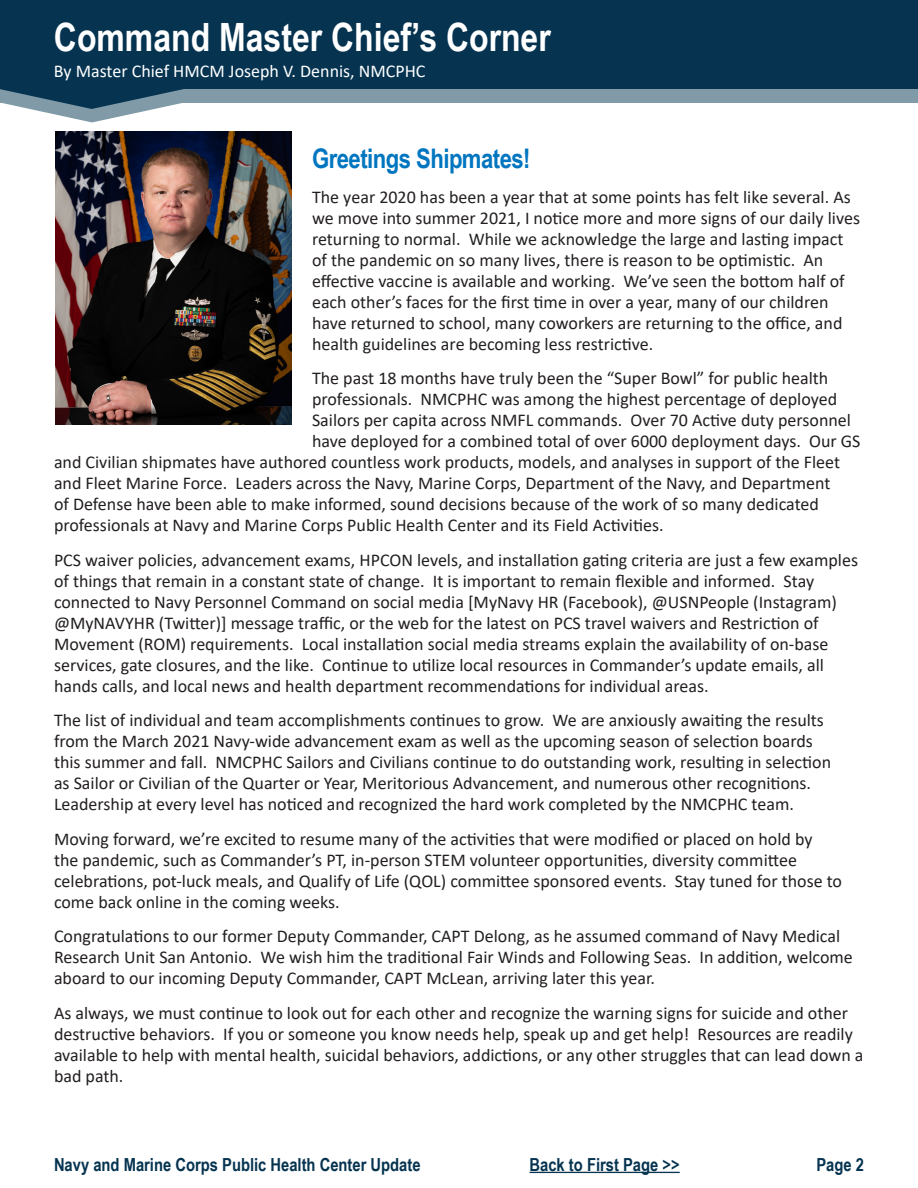
<style>
.page{position:relative;width:918px;height:1188px;background:#fff}
.page>*{position:absolute;margin:0;border:0;box-sizing:border-box;transform-origin:0 0}
.t1{font:700 39px "Arial Narrow";color:#fff}
.t2{font:700 27px "Arial Narrow";letter-spacing:-.02em;color:#0076c0}
.t3{font:18px/21px "Calibri";color:#231f20}
.t4{font:700 18px "Arial Narrow";color:#053350}
.t5{font:18px "Calibri";color:#fff}
</style>
<div class="page">
<hr style="left:530px;top:1172px;width:150px;height:1px;background:#053350">
<div style="left:0;top:12px;width:918px;height:91px;background:#809aa8"></div>
<div style="left:0;top:0;width:918px;height:89px;background:#053350"></div>
<svg style="left:0;top:89px;width:184px;height:33px"></svg>
<img style="left:56px;top:131px;width:236px;height:293px">
<h1 class="t1" style="left:54px;top:8px;width:498px">Command Master Chief’s Corner</h1>
<p class="t5" style="left:54px;top:58px;width:373px">By Master Chief HMCM Joseph V. Dennis, NMCPHC</p>
<p class="t2" style="left:312px;top:138px;width:220px">Greetings Shipmates!</p>
<p class="t3" style="left:312px;top:186px;width:550px">The year 2020 has been a year that at some points has felt like several. As we move into summer 2021, I notice more and more signs of our daily lives returning to normal. While we acknowledge the large and lasting impact of the pandemic on so many lives, there is reason to be optimistic. An effective vaccine is available and working. We’ve seen the bottom half of each other’s faces for the first time in over a year, many of our children have returned to school, many coworkers are returning to the office, and health guidelines are becoming less restrictive.</p>
<p class="t3" style="left:312px;top:367px;width:518px">The past 18 months have truly been the “Super Bowl” for public health</p>
<p class="t3" style="left:312px;top:388px;width:527px">professionals. NMCPHC was among the highest percentage of deployed</p>
<p class="t3" style="left:312px;top:409px;width:541px">Sailors per capita across NMFL commands. Over 70 Active duty personnel</p>
<p class="t3" style="left:312px;top:430px;width:550px">have deployed for a combined total of over 6000 deployment days. Our GS</p>
<p class="t3" style="left:54px;top:451px;width:788px">and Civilian shipmates have authored countless work products, models, and analyses in support of the Fleet</p>
<p class="t3" style="left:54px;top:472px;width:778px">and Fleet Marine Force. Leaders across the Navy, Marine Corps, Department of the Navy, and Department</p>
<p class="t3" style="left:54px;top:493px;width:766px">of Defense have been able to make informed, sound decisions because of the work of so many dedicated</p>
<p class="t3" style="left:54px;top:514px;width:611px">professionals at Navy and Marine Corps Public Health Center and its Field Activities.</p>
<p class="t3" style="left:54px;top:549px;width:806px">PCS waiver policies, advancement exams, HPCON levels, and installation gating criteria are just a few examples of things that remain in a constant state of change. It is important to remain flexible and informed. Stay connected to Navy Personnel Command on social media [MyNavy HR (Facebook), @USNPeople (Instagram) @MyNAVYHR (Twitter)] message traffic, or the web for the latest on PCS travel waivers and Restriction of Movement (ROM) requirements. Local installation social media streams explain the availability of on-base services, gate closures, and the like. Continue to utilize local resources in Commander’s update emails, all hands calls, and local news and health department recommendations for individual areas.</p>
<p class="t3" style="left:54px;top:709px;width:779px">The list of individual and team accomplishments continues to grow. We are anxiously awaiting the results from the March 2021 Navy-wide advancement exam as well as the upcoming season of selection boards this summer and fall. NMCPHC Sailors and Civilians continue to do outstanding work, resulting in selection as Sailor or Civilian of the Quarter or Year, Meritorious Advancement, and numerous other recognitions.<br>Leadership at every level has noticed and recognized the hard work completed by the NMCPHC team.</p>
<p class="t3" style="left:54px;top:828px;width:790px">Moving forward, we’re excited to resume many of the activities that were modified or placed on hold by<br>the pandemic, such as Commander’s PT, in-person STEM volunteer opportunities, diversity committee celebrations, pot-luck meals, and Qualify of Life (QOL) committee sponsored events. Stay tuned for those to come back online in the coming weeks.</p>
<p class="t3" style="left:54px;top:925px;width:800px">Congratulations to our former Deputy Commander, CAPT Delong, as he assumed command of Navy Medical<br>Research Unit San Antonio. We wish him the traditional Fair Winds and Following Seas. In addition, welcome aboard to our incoming Deputy Commander, CAPT McLean, arriving later this year.</p>
<p class="t3" style="left:54px;top:1002px;width:811px">As always, we must continue to look out for each other and recognize the warning signs for suicide and other destructive behaviors. If you or someone you know needs help, speak up and get help! Resources are readily available to help with mental health, suicidal behaviors, addictions, or any other struggles that can lead down a bad path.</p>
<p class="t4" style="left:54px;top:1151px;width:368px">Navy and Marine Corps Public Health Center Update</p>
<p class="t4" style="left:530px;top:1151px;width:152px">Back to First Page &gt;&gt;</p>
<p class="t4" style="left:816px;top:1151px;width:49px">Page 2</p>
</div>
